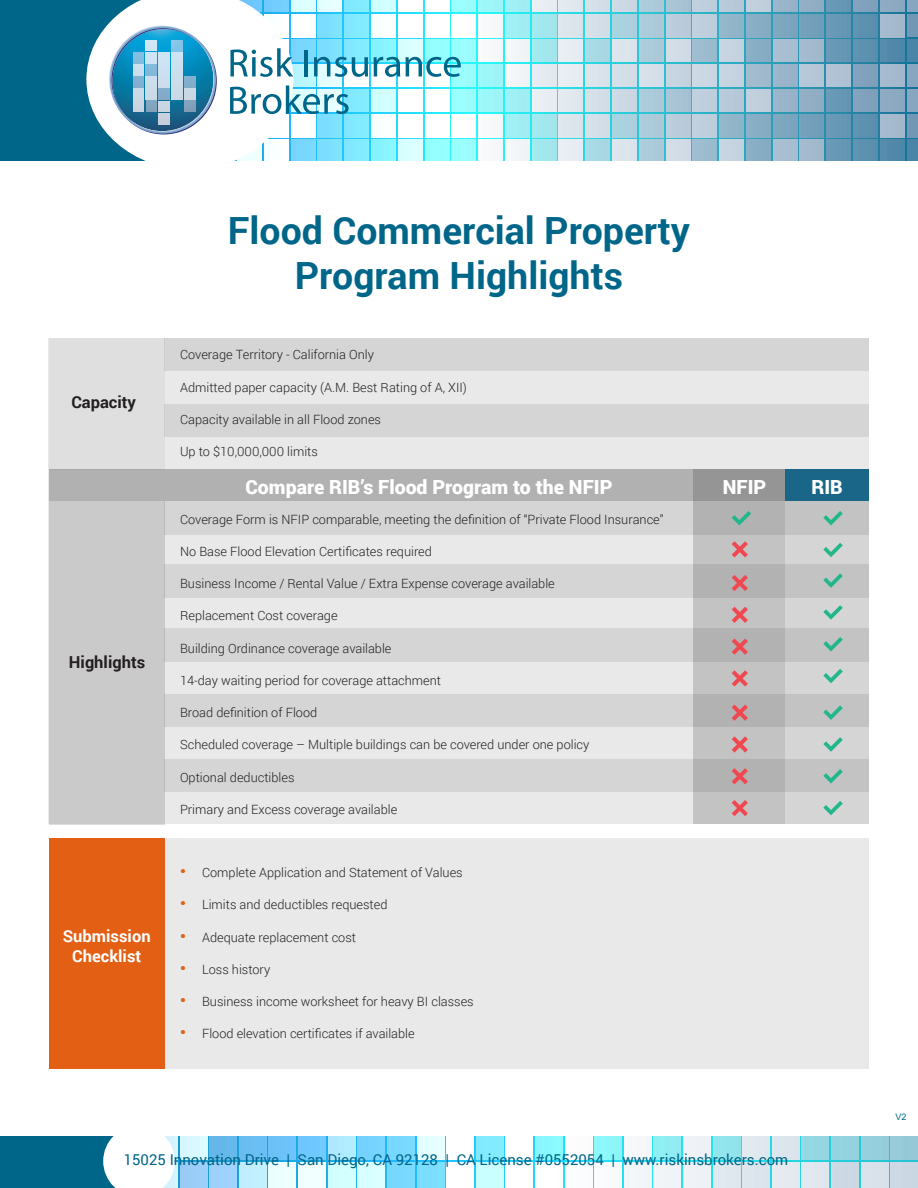
<style>
.page{position:relative;width:918px;height:1188px;background:#fff}
.page>*{position:absolute;margin:0;border:0;box-sizing:border-box;transform-origin:0 0}
.t1{font:700 37.5px "Roboto";color:#006689}
.t2{font:900 19.5px "Roboto";color:#fff}
.t3{font:700 16.5px "Roboto";color:#fff}
.t4{font:700 16.5px "Roboto";color:#231f20}
.t5{font:15px "Roboto";color:#006689}
.t6{font:300 12.75px "Roboto";color:#231f20}
.t7{font:9px "Arial";color:#006689}
.s1{font-family:"Arial";font-weight:400;font-size:16.5px;color:#e25f14}
</style>
<div class="page">
<div style="left:0;top:0;width:918px;height:162px;background:#006689"></div>
<svg style="left:368px;top:0;width:550px;height:161px;background:#a0cfdd"></svg>
<svg style="left:374px;top:57px;width:87px;height:20px"></svg>
<svg style="left:86px;top:0;width:282px;height:161px;background:#a5d5e6"></svg>
<div style="left:0;top:1134px;width:918px;height:54px;background:#006689"></div>
<svg style="left:175px;top:1136px;width:743px;height:52px;background:#b3e5f5"></svg>
<svg style="left:103px;top:1136px;width:72px;height:52px;background:#eff6f8"></svg>
<div style="left:0;top:161px;width:918px;height:975px;background:#fff"></div>
<div style="left:49px;top:338px;width:820px;height:486px;background:#e9e9e9"></div>
<div style="left:49px;top:338px;width:115px;height:131px;background:#dfdfdf"></div>
<div style="left:49px;top:501px;width:115px;height:323px;background:#cbcacb"></div>
<div style="left:164px;top:405px;width:705px;height:32px;background:#d5d5d5"></div>
<div style="left:160px;top:839px;width:709px;height:230px;background:#e9e9e9"></div>
<div style="left:693px;top:469px;width:176px;height:355px;background:#d5d5d5"></div>
<div style="left:693px;top:469px;width:92px;height:355px;background:#c3c3c3"></div>
<svg style="left:49px;top:469px;width:736px;height:32px;background:#aeadad"></svg>
<div style="left:49px;top:839px;width:116px;height:230px;background:#e25f14"></div>
<div style="left:164px;top:338px;width:705px;height:33px;background:#d5d5d5"></div>
<div style="left:785px;top:469px;width:84px;height:32px;background:#196689"></div>
<svg style="left:164px;top:501px;width:705px;height:33px;background:#cecece"></svg>
<svg style="left:164px;top:565px;width:705px;height:33px;background:#cecece"></svg>
<svg style="left:164px;top:628px;width:705px;height:33px;background:#cecece"></svg>
<svg style="left:164px;top:695px;width:705px;height:32px;background:#cecece"></svg>
<svg style="left:164px;top:759px;width:705px;height:33px;background:#cecece"></svg>
<svg style="left:823px;top:801px;width:20px;height:14px"></svg>
<svg style="left:823px;top:669px;width:20px;height:14px"></svg>
<svg style="left:823px;top:737px;width:20px;height:15px"></svg>
<svg style="left:823px;top:605px;width:20px;height:15px"></svg>
<svg style="left:823px;top:543px;width:20px;height:14px"></svg>
<svg style="left:823px;top:705px;width:20px;height:15px"></svg>
<svg style="left:823px;top:573px;width:20px;height:15px"></svg>
<svg style="left:823px;top:511px;width:20px;height:14px"></svg>
<svg style="left:732px;top:511px;width:19px;height:14px"></svg>
<svg style="left:823px;top:769px;width:20px;height:15px"></svg>
<svg style="left:823px;top:637px;width:20px;height:14px"></svg>
<svg style="left:732px;top:736px;width:16px;height:17px"></svg>
<svg style="left:732px;top:607px;width:16px;height:16px"></svg>
<svg style="left:732px;top:541px;width:16px;height:17px"></svg>
<svg style="left:732px;top:800px;width:16px;height:16px"></svg>
<svg style="left:732px;top:670px;width:16px;height:17px"></svg>
<svg style="left:732px;top:705px;width:16px;height:16px"></svg>
<svg style="left:732px;top:575px;width:16px;height:16px"></svg>
<svg style="left:732px;top:768px;width:16px;height:16px"></svg>
<svg style="left:732px;top:639px;width:16px;height:16px"></svg>
<p class="t4" style="left:71px;top:390px;width:66px">Capacity</p>
<p class="t4" style="left:69px;top:650px;width:78px">Highlights</p>
<p class="t3" style="left:63px;top:925px;width:89px">Submission</p>
<p class="t3" style="left:72px;top:945px;width:71px">Checklist</p>
<p class="t1" style="left:228px;top:204px;width:464px">Flood Commercial Property</p>
<p class="t1" style="left:295px;top:249px;width:330px">Program Highlights</p>
<p class="t6" style="left:180px;top:346px;width:195px">Coverage Territory - California Only</p>
<p class="t6" style="left:180px;top:378px;width:288px">Admitted paper capacity (A.M. Best Rating of A, XII)</p>
<p class="t6" style="left:180px;top:411px;width:202px">Capacity available in all Flood zones</p>
<p class="t6" style="left:180px;top:443px;width:139px">Up to $10,000,000 limits</p>
<p class="t2" style="left:245px;top:473px;width:369px">Compare RIB’s Flood Program to the NFIP</p>
<p class="t2" style="left:723px;top:473px;width:45px">NFIP</p>
<p class="t6" style="left:180px;top:510px;width:485px">Coverage Form is NFIP comparable, meeting the definition of “Private Flood Insurance”</p>
<p class="t6" style="left:180px;top:542px;width:253px">No Base Flood Elevation Certificates required</p>
<p class="t6" style="left:180px;top:575px;width:376px">Business Income / Rental Value / Extra Expense coverage available</p>
<p class="t6" style="left:180px;top:607px;width:159px">Replacement Cost coverage</p>
<p class="t6" style="left:180px;top:639px;width:213px">Building Ordinance coverage available</p>
<p class="t6" style="left:180px;top:671px;width:263px">14-day waiting period for coverage attachment</p>
<p class="t6" style="left:180px;top:704px;width:139px">Broad definition of Flood</p>
<p class="t6" style="left:180px;top:736px;width:411px">Scheduled coverage – Multiple buildings can be covered under one policy</p>
<p class="t6" style="left:180px;top:768px;width:116px">Optional deductibles</p>
<p class="t6" style="left:180px;top:800px;width:219px">Primary and Excess coverage available</p>
<p class="t6" style="left:180px;top:864px;width:284px"><span class="s1">•</span> Complete Application and Statement of Values</p>
<p class="t6" style="left:180px;top:896px;width:209px"><span class="s1">•</span> Limits and deductibles requested</p>
<p class="t6" style="left:180px;top:928px;width:178px"><span class="s1">•</span> Adequate replacement cost</p>
<p class="t6" style="left:180px;top:960px;width:92px"><span class="s1">•</span> Loss history</p>
<p class="t6" style="left:180px;top:993px;width:295px"><span class="s1">•</span> Business income worksheet for heavy BI classes</p>
<p class="t6" style="left:180px;top:1025px;width:236px"><span class="s1">•</span> Flood elevation certificates if available</p>
<p class="t2" style="left:812px;top:473px;width:33px">RIB</p>
<p class="t5" style="left:124px;top:1150px;width:666px">15025 Innovation Drive | San Diego, CA 92128 | CA License #0552054 | www.riskinsbrokers.com</p>
<p class="t7" style="left:896px;top:1111px;width:13px">V2</p>
</div>
